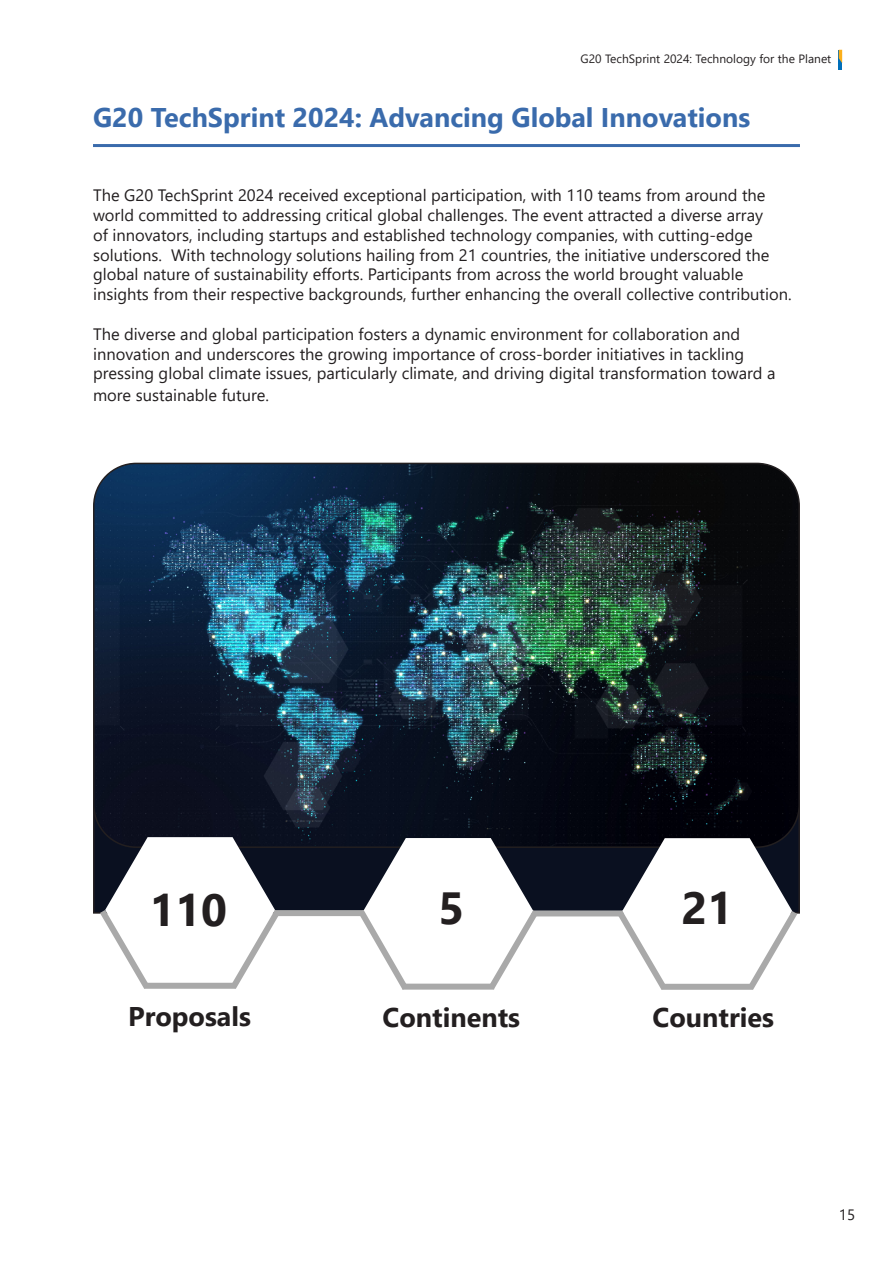
<style>
.page{position:relative;width:893px;height:1263px;background:#fff}
.page>*{position:absolute;margin:0;border:0;box-sizing:border-box;transform-origin:0 0}
.t1{font:700 45px "Segoe UI";color:#231f20}
.t2{font:700 27px "Segoe UI";color:#3a6bac}
.t3{font:700 27px "Segoe UI";color:#231f20}
.t4{font:16.5px/19.8px "Segoe UI";color:#231f20}
.t5{font:15px "Segoe UI";color:#231f20}
.t6{font:12px "Segoe UI";color:#231f20}
</style>
<div class="page">
<hr style="left:839px;top:50px;width:3px;height:20px;background:#006fba">
<svg style="left:839px;top:50px;width:3px;height:13px"></svg>
<div style="left:94px;top:800px;width:705px;height:113px;background:#0a1020"></div>
<hr style="left:93px;top:144px;width:707px;height:3px;background:#3a6bac">
<img style="left:94px;top:463px;width:705px;height:382px">
<div style="left:274px;top:910px;width:92px;height:6px;background:#a9a9a9"></div>
<div style="left:532px;top:910px;width:92px;height:6px;background:#a9a9a9"></div>
<svg style="left:94px;top:837px;width:192px;height:152px"></svg>
<svg style="left:353px;top:838px;width:191px;height:152px"></svg>
<svg style="left:612px;top:838px;width:188px;height:152px"></svg>
<p class="t6" style="left:581px;top:48px;width:252px">G20 TechSprint 2024: Technology for the Planet</p>
<p class="t2" style="left:93px;top:92px;width:659px">G20 TechSprint 2024: Advancing Global Innovations</p>
<p class="t4" style="left:93px;top:184px;width:674px">The G20 TechSprint 2024 received exceptional participation, with 110 teams from around the</p>
<p class="t4" style="left:93px;top:204px;width:671px">world committed to addressing critical global challenges. The event attracted a diverse array</p>
<p class="t4" style="left:93px;top:224px;width:661px">of innovators, including startups and established technology companies, with cutting-edge</p>
<p class="t4" style="left:171px;top:243px;width:600px">With technology solutions hailing from 21 countries, the initiative underscored the</p>
<p class="t4" style="left:93px;top:243px;width:700px">solutions.<br>global nature of sustainability efforts. Participants from across the world brought valuable insights from their respective backgrounds, further enhancing the overall collective contribution.</p>
<p class="t4" style="left:93px;top:323px;width:684px">The diverse and global participation fosters a dynamic environment for collaboration and innovation and underscores the growing importance of cross-border initiatives in tackling pressing global climate issues, particularly climate, and driving digital transformation toward a</p>
<p class="t4" style="left:93px;top:384px;width:178px">more sustainable future.</p>
<p class="t1" style="left:149px;top:867px;width:79px">110</p>
<p class="t3" style="left:128px;top:991px;width:124px">Proposals</p>
<p class="t1" style="left:438px;top:866px;width:27px">5</p>
<p class="t3" style="left:383px;top:992px;width:139px">Continents</p>
<p class="t1" style="left:681px;top:866px;width:53px">21</p>
<p class="t3" style="left:653px;top:992px;width:123px">Countries</p>
<p class="t5" style="left:839px;top:1200px;width:18px">15</p>
</div>
